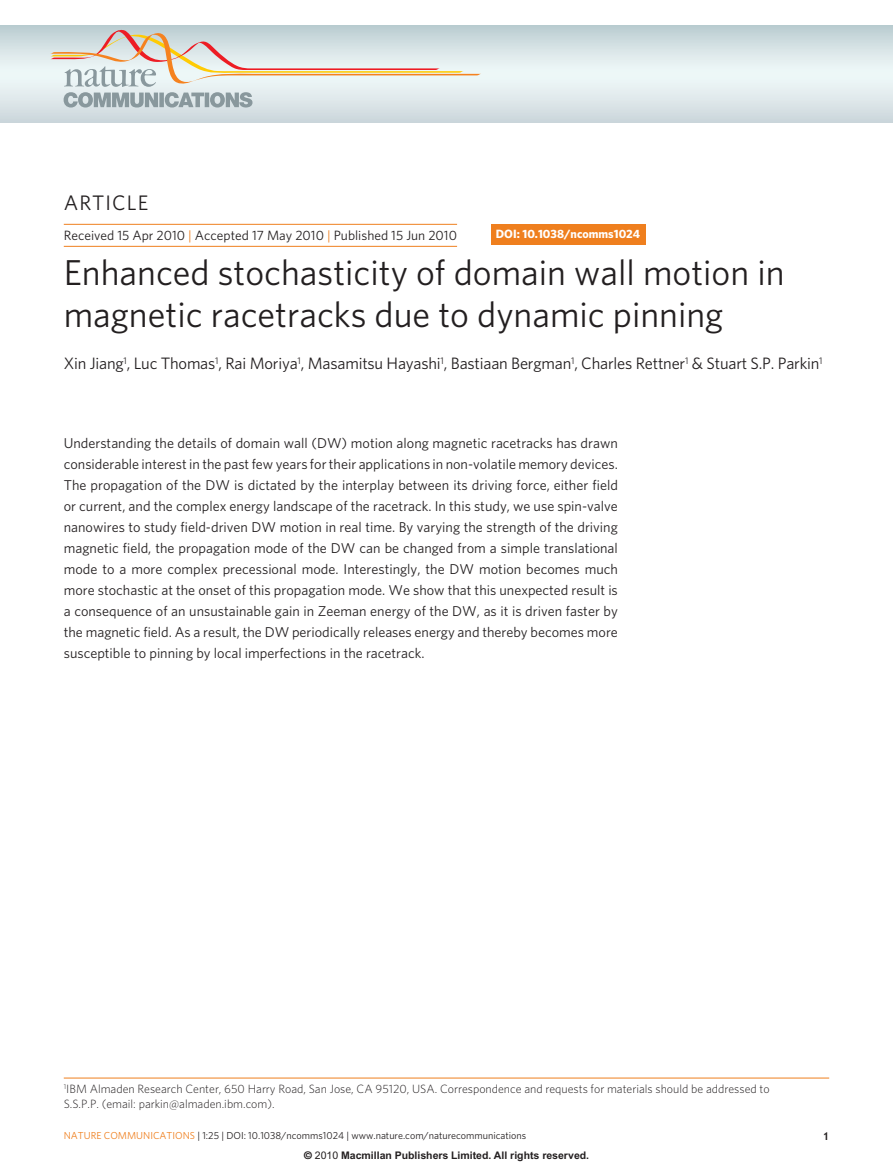
<style>
.page{position:relative;width:893px;height:1174px;background:#fff}
.page>*{position:absolute;margin:0;border:0;box-sizing:border-box;transform-origin:0 0}
.t1{font:36px/42px "Whitney";color:#231f20}
.t2{font:21px "Whitney";letter-spacing:.05em;color:#231f20}
.t3{font:16.5px "Whitney";letter-spacing:-.01em;color:#231f20}
.t4{font:14.25px/21px "Whitney";color:#231f20;text-align:justify}
.t5{font:13.5px "Whitney";color:#231f20}
.t6{font:300 12px/15px "Whitney";color:#231f20}
.t7{font:700 12px "Whitney";color:#fff}
.t8{font:700 10.8px "Trebuchet MS";color:#231f20}
.t9{font:700 10.5px "Arial";color:#231f20}
.t10{font:10.2px "Whitney";color:#231f20}
.s1{color:#ef7f1e}
.s2{font-family:"Helvetica"}
.s3{font-weight:400}
</style>
<div class="page">
<svg style="left:0;top:25px;width:893px;height:97px;background:#d8e3e6"></svg>
<svg style="left:50px;top:30px;width:431px;height:77px;background:#d8d9d4"></svg>
<hr style="left:64px;top:224px;width:393px;height:1px;background:#ef7f1e">
<hr style="left:64px;top:246px;width:393px;height:1px;background:#ef7f1e">
<div style="left:492px;top:225px;width:154px;height:20px;background:#ef7f1e"></div>
<hr style="left:64px;top:1077px;width:765px;height:1px;background:#ef7f1e">
<h2 class="t2" style="left:64px;top:195px;width:86px">ARTICLE</h2>
<p class="t5" style="left:64px;top:230px;width:395px">Received 15 Apr 2010 <span class="s1">|</span> Accepted 17 May 2010 <span class="s1">|</span> Published 15 Jun 2010</p>
<p class="t7" style="left:496px;top:230px;width:146px">DOI: 10.1038/ncomms1024</p>
<h1 class="t1" style="left:64px;top:255px;width:722px">Enhanced stochasticity of domain wall motion in magnetic racetracks due to dynamic pinning</h1>
<p class="t3" style="left:64px;top:357px;width:760px">Xin Jiang <sup>1</sup> , Luc Thomas <sup>1</sup> , Rai Moriya <sup>1</sup> , Masamitsu Hayashi <sup>1</sup> , Bastiaan Bergman <sup>1</sup> , Charles Rettner <sup>1</sup> &amp; Stuart S.P. Parkin <sup>1</sup></p>
<p class="t4" style="left:64px;top:433px;width:556px">Understanding the details of domain wall (DW) motion along magnetic racetracks has drawn considerable interest in the past few years for their applications in non-volatile memory devices.<br>The propagation of the DW is dictated by the interplay between its driving force, either field or current, and the complex energy landscape of the racetrack. In this study, we use spin-valve nanowires to study field-driven DW motion in real time. By varying the strength of the driving magnetic field, the propagation mode of the DW can be changed from a simple translational mode to a more complex precessional mode. Interestingly, the DW motion becomes much more stochastic at the onset of this propagation mode. We show that this unexpected result is a consequence of an unsustainable gain in Zeeman energy of the DW, as it is driven faster by the magnetic field. As a result, the DW periodically releases energy and thereby becomes more susceptible to pinning by local imperfections in the racetrack.</p>
<p class="t6" style="left:64px;top:1083px;width:707px"><sup>1</sup> IBM Almaden Research Center , 650 Harry Road , San Jose , CA 95120 , USA . Correspondence and requests for materials should be addressed to<br>S.S.P.P. (email: parkin@almaden.ibm.com ) .</p>
<p class="t10" style="left:64px;top:1132px;width:464px"><span class="s1">NATURE COMMUNICATIONS</span> | 1:25 | DOI: 10.1038/ncomms1024 | www.nature.com/naturecommunications</p>
<p class="t8" style="left:823px;top:1132px;width:8px">1</p>
<p class="t9" style="left:304px;top:1151px;width:286px"><span class="s2">©</span> <span class="s3">2010</span> Macmillan Publishers Limited. All rights reserved.</p>
</div>
